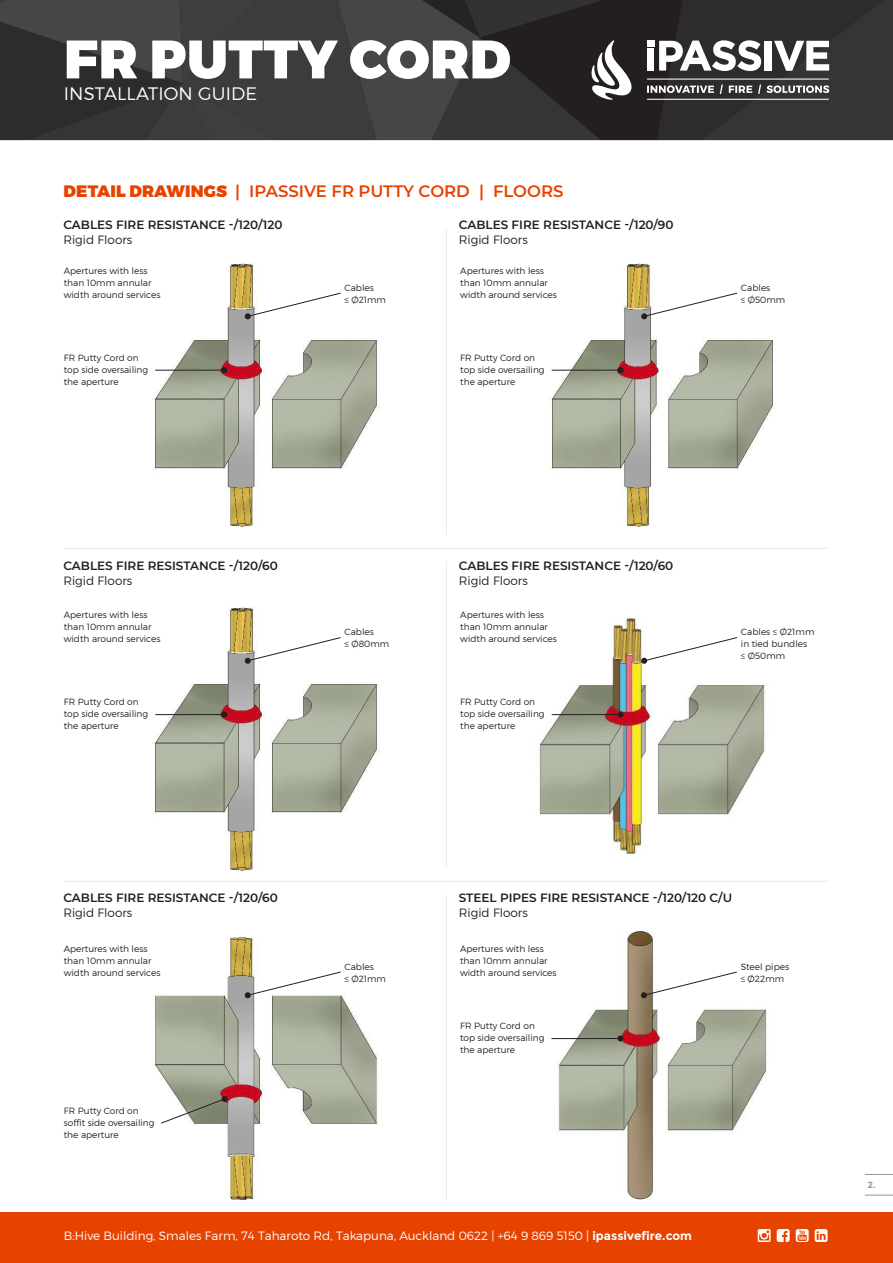
<style>
.page{position:relative;width:893px;height:1263px;background:#fff}
.page>*{position:absolute;margin:0;border:0;box-sizing:border-box;transform-origin:0 0}
.t1{font:900 54px "Montserrat";letter-spacing:.01em;color:#fff}
.t2{font:300 18px "Montserrat";letter-spacing:.01em;color:#fff}
.t3{font:600 16.5px "Montserrat";color:#e74300}
.t4{font:600 12px "Montserrat";color:#231f20}
.t5{font:300 12px "Montserrat";color:#fff}
.t6{font:300 12px "Montserrat";color:#231f20}
.t7{font:300 9px/12px "Montserrat";color:#231f20}
.t8{font:700 9px "Montserrat";color:#939598;scale:.96 1}
.s1{font-weight:900}
.s2{font-weight:700}
</style>
<div class="page">
<svg style="left:0;top:0;width:893px;height:140px;background:#3d3c3d"></svg>
<hr style="left:647px;top:79px;width:181px;height:1px;background:#fff">
<hr style="left:647px;top:99px;width:181px;height:1px;background:#fff">
<div style="left:0;top:1212px;width:893px;height:51px;background:#e74300"></div>
<svg style="left:815px;top:1229px;width:13px;height:13px"></svg>
<svg style="left:777px;top:1229px;width:13px;height:13px"></svg>
<svg style="left:758px;top:1229px;width:13px;height:13px"></svg>
<svg style="left:796px;top:1229px;width:13px;height:13px"></svg>
<svg style="left:865px;top:1174px;width:28px;height:1px"></svg>
<svg style="left:865px;top:1195px;width:28px;height:1px"></svg>
<img style="left:549px;top:263px;width:226px;height:263px">
<svg style="left:641px;top:292px;width:97px;height:27px"></svg>
<img style="left:152px;top:263px;width:227px;height:263px">
<svg style="left:245px;top:292px;width:96px;height:27px"></svg>
<hr style="left:155px;top:370px;width:69px;height:1px;background:#231f20">
<svg style="left:221px;top:367px;width:6px;height:6px"></svg>
<img style="left:152px;top:608px;width:227px;height:262px">
<img style="left:154px;top:938px;width:224px;height:262px">
<svg style="left:245px;top:637px;width:96px;height:27px"></svg>
<svg style="left:245px;top:971px;width:96px;height:27px"></svg>
<hr style="left:155px;top:714px;width:69px;height:1px;background:#231f20">
<svg style="left:221px;top:711px;width:6px;height:6px"></svg>
<svg style="left:160px;top:1096px;width:68px;height:28px"></svg>
<img style="left:539px;top:618px;width:226px;height:235px">
<svg style="left:641px;top:637px;width:97px;height:27px"></svg>
<hr style="left:552px;top:714px;width:69px;height:1px;background:#231f20">
<svg style="left:618px;top:711px;width:6px;height:6px"></svg>
<hr style="left:552px;top:370px;width:69px;height:1px;background:#231f20">
<svg style="left:618px;top:367px;width:6px;height:6px"></svg>
<hr style="left:64px;top:548px;width:765px;height:1px;background:#eeebeb">
<hr style="left:64px;top:881px;width:765px;height:1px;background:#eeebeb">
<hr style="left:446px;top:229px;width:1px;height:306px;background:#eeebeb">
<hr style="left:446px;top:562px;width:1px;height:306px;background:#eeebeb">
<hr style="left:446px;top:894px;width:1px;height:307px;background:#eeebeb">
<img style="left:551px;top:932px;width:216px;height:267px">
<svg style="left:641px;top:971px;width:97px;height:27px"></svg>
<hr style="left:551px;top:1038px;width:69px;height:1px;background:#231f20">
<svg style="left:617px;top:1035px;width:6px;height:6px"></svg>
<h1 class="t1" style="left:64px;top:25px;width:448px">FR PUTTY CORD</h1>
<h2 class="t2" style="left:64px;top:83px;width:195px">INSTALLATION GUIDE</h2>
<h3 class="t3" style="left:63px;top:180px;width:502px"><span class="s1">DETAIL DRAWINGS</span> | IPASSIVE FR PUTTY CORD | FLOORS</h3>
<h3 class="t4" style="left:63px;top:217px;width:220px">CABLES FIRE RESISTANCE -/120/120</h3>
<h3 class="t6" style="left:63px;top:233px;width:70px">Rigid Floors</h3>
<h3 class="t4" style="left:459px;top:217px;width:216px">CABLES FIRE RESISTANCE -/120/90</h3>
<h3 class="t6" style="left:459px;top:233px;width:70px">Rigid Floors</h3>
<p class="t7" style="left:64px;top:264px;width:98px">Apertures with less than 10mm annular width around services</p>
<p class="t7" style="left:64px;top:351px;width:86px">FR Putty Cord on top side oversailing the aperture</p>
<p class="t7" style="left:344px;top:281px;width:43px">Cables<br>≤ Ø21mm</p>
<p class="t7" style="left:460px;top:264px;width:98px">Apertures with less than 10mm annular width around services</p>
<p class="t7" style="left:460px;top:351px;width:86px">FR Putty Cord on top side oversailing the aperture</p>
<p class="t7" style="left:741px;top:281px;width:46px">Cables<br>≤ Ø50mm</p>
<h3 class="t4" style="left:63px;top:557px;width:216px">CABLES FIRE RESISTANCE -/120/60</h3>
<h3 class="t6" style="left:63px;top:573px;width:70px">Rigid Floors</h3>
<h3 class="t4" style="left:459px;top:557px;width:216px">CABLES FIRE RESISTANCE -/120/60</h3>
<h3 class="t6" style="left:459px;top:573px;width:70px">Rigid Floors</h3>
<p class="t7" style="left:64px;top:609px;width:98px">Apertures with less than 10mm annular width around services</p>
<p class="t7" style="left:344px;top:626px;width:46px">Cables<br>≤ Ø80mm</p>
<p class="t7" style="left:460px;top:609px;width:98px">Apertures with less than 10mm annular width around services</p>
<p class="t7" style="left:741px;top:626px;width:75px">Cables ≤ Ø21mm in tied bundles<br>≤ Ø50mm</p>
<p class="t7" style="left:64px;top:696px;width:86px">FR Putty Cord on top side oversailing the aperture</p>
<p class="t7" style="left:460px;top:696px;width:86px">FR Putty Cord on top side oversailing the aperture</p>
<h3 class="t4" style="left:63px;top:889px;width:216px">CABLES FIRE RESISTANCE -/120/60</h3>
<h3 class="t6" style="left:63px;top:905px;width:70px">Rigid Floors</h3>
<p class="t7" style="left:64px;top:943px;width:98px">Apertures with less than 10mm annular width around services</p>
<p class="t7" style="left:64px;top:1104px;width:92px">FR Putty Cord on soffit side oversailing the aperture</p>
<p class="t7" style="left:344px;top:960px;width:43px">Cables<br>≤ Ø21mm</p>
<h3 class="t4" style="left:459px;top:889px;width:275px">STEEL PIPES FIRE RESISTANCE -/120/120 C/U</h3>
<h3 class="t6" style="left:459px;top:905px;width:70px">Rigid Floors</h3>
<p class="t7" style="left:460px;top:943px;width:98px">Apertures with less than 10mm annular width around services</p>
<p class="t7" style="left:741px;top:960px;width:50px">Steel pipes ≤ Ø22mm</p>
<p class="t7" style="left:460px;top:1019px;width:86px">FR Putty Cord on top side oversailing the aperture</p>
<h3 class="t5" style="left:64px;top:1228px;width:630px">B:Hive Building, Smales Farm, 74 Taharoto Rd, Takapuna, Auckland 0622 | +64 9 869 5150 | <span class="s2">ipassivefire.com</span></h3>
<p class="t8" style="left:868px;top:1179px;width:10px">2.</p>
</div>
